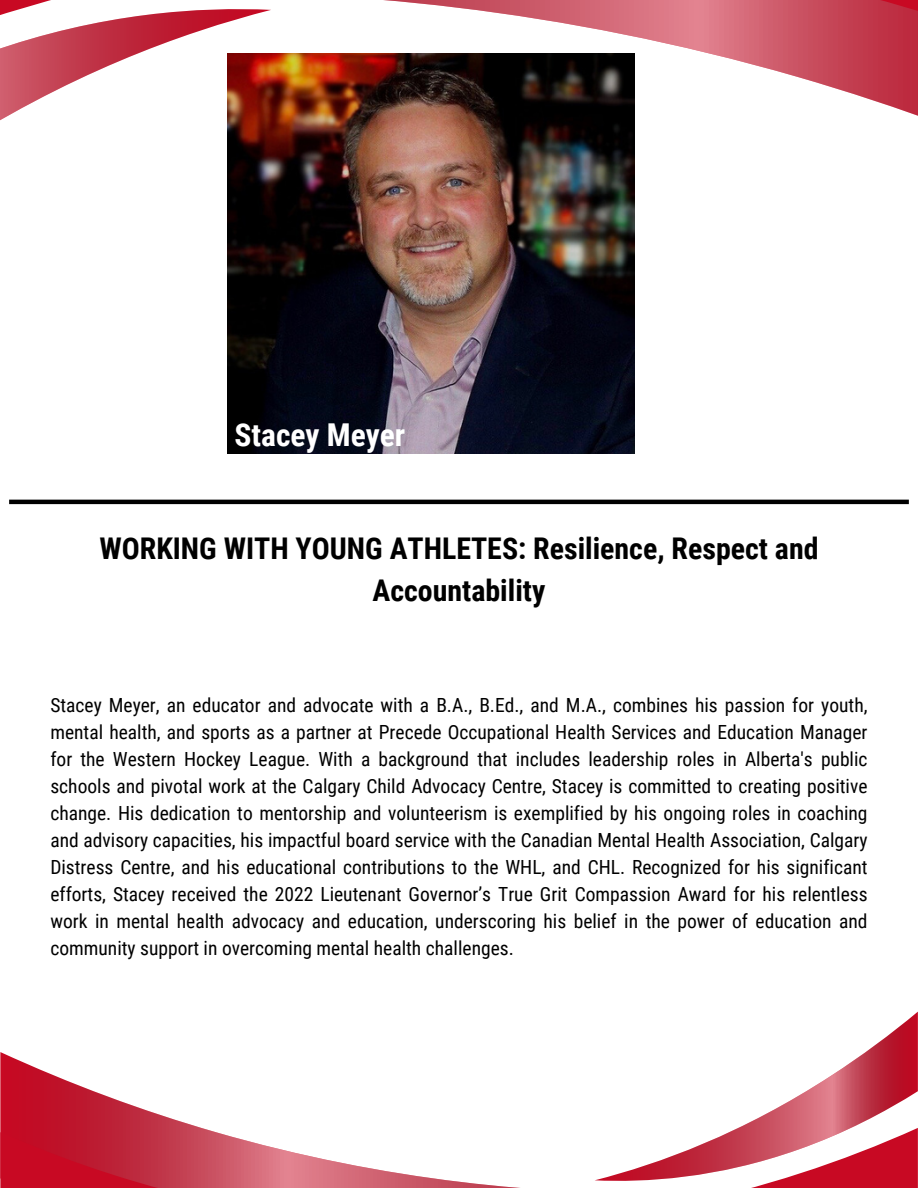
<style>
.page{position:relative;width:918px;height:1188px;background:#fff}
.page>*{position:absolute;margin:0;border:0;box-sizing:border-box;transform-origin:0 0}
.t1{font:700 31.5px "Roboto Condensed";color:#fff}
.t2{font:700 29.85px/41.7px "Roboto Condensed";color:#000;text-align:center}
.t3{font:19.5px/27px "Roboto Condensed";color:#000;text-align:justify}
</style>
<div class="page">
<svg style="left:0;top:1052px;width:202px;height:76px"></svg>
<svg style="left:0;top:1128px;width:918px;height:60px"></svg>
<svg style="left:595px;top:1012px;width:323px;height:171px"></svg>
<svg style="left:818px;top:83px;width:100px;height:33px"></svg>
<svg style="left:0;top:0;width:918px;height:83px"></svg>
<svg style="left:0;top:7px;width:271px;height:237px"></svg>
<hr style="left:9px;top:500px;width:900px;height:4px;background:#000">
<img style="left:228px;top:53px;width:407px;height:401px">
<h1 class="t1" style="left:235px;top:417px;width:172px">Stacey Meyer</h1>
<p class="t2" style="left:99px;top:528px;width:721px">WORKING WITH YOUNG ATHLETES: Resilience, Respect and<br>Accountability</p>
<h1 class="t3" style="left:50px;top:692px;width:819px">Stacey Meyer, an educator and advocate with a B.A., B.Ed., and M.A., combines his passion for youth, mental health, and sports as a partner at Precede Occupational Health Services and Education Manager for the Western Hockey League. With a background that includes leadership roles in Alberta's public schools and pivotal work at the Calgary Child Advocacy Centre, Stacey is committed to creating positive change. His dedication to mentorship and volunteerism is exemplified by his ongoing roles in coaching and advisory capacities, his impactful board service with the Canadian Mental Health Association, Calgary Distress Centre, and his educational contributions to the WHL, and CHL. Recognized for his significant efforts, Stacey received the 2022 Lieutenant Governor’s True Grit Compassion Award for his relentless work in mental health advocacy and education, underscoring his belief in the power of education and community support in overcoming mental health challenges.</h1>
</div>
